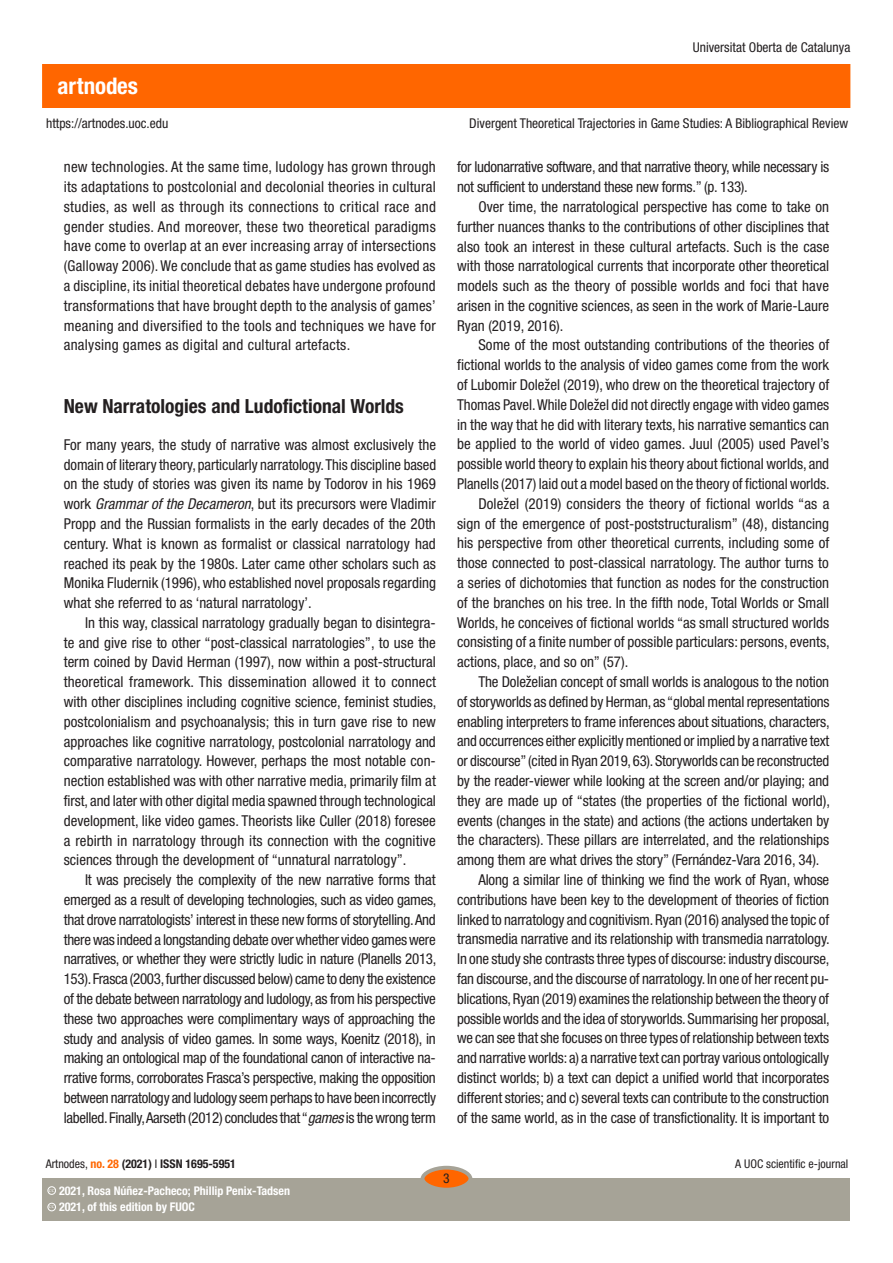
<style>
.page{position:relative;width:893px;height:1263px;background:#fff}
.page>*{position:absolute;margin:0;border:0;box-sizing:border-box;transform-origin:0 0}
.t1{font:700 condensed 22.95px "Helvetica Neue LT Std";color:#fff}
.t2{font:700 condensed 19.5px "Helvetica Neue LT Std";color:#231f20}
.text{font:condensed 15px/19.8px "Helvetica Neue LT Std";letter-spacing:-.005em;color:#231f20;text-align:justify}
.text1p{font:condensed 15px/19.8px "Helvetica Neue LT Std";color:#231f20;text-align:justify}
.titolet{font:condensed 13.5px "Helvetica Neue LT Std";color:#231f20}
.t3{font:700 condensed 12px "Helvetica Neue LT Std";color:#fff}
.t4{font:700 condensed 12px "Helvetica Neue LT Std";color:#231f20}
.t5{font:condensed 12px "Helvetica Neue LT Std";color:#231f20}
.t6{font:600 3.9px "Adobe Caslon Pro";color:#fff}
.s1{font-style:italic}
.s2{font-weight:400}
.s3{color:#f60}
</style>
<div class="page">
<div style="left:43px;top:65px;width:807px;height:42px;background:#f60"></div>
<div style="left:43px;top:1178px;width:807px;height:42px;background:#a6a397"></div>
<div style="left:422px;top:1168px;width:48px;height:21px;background:#f60;border-radius:50%"></div>
<div style="left:421px;top:1166px;width:51px;height:25px;border:4px solid #a6a397;border-radius:50%"></div>
<div style="left:48px;top:1203px;width:8px;height:8px;border:1px solid #fff;border-radius:50%"></div>
<div style="left:48px;top:1186px;width:8px;height:8px;border:1px solid #fff;border-radius:50%"></div>
<p class="t1" style="left:58px;top:72px;width:82px">artnodes</p>
<p class="titolet" style="left:46px;top:115px;width:124px">https://artnodes.uoc.edu</p>
<p class="text" style="left:64px;top:157px;width:374px">new technologies. At the same time, ludology has grown through its adaptations to postcolonial and decolonial theories in cultural studies, as well as through its connections to critical race and gender studies. And moreover, these two theoretical paradigms have come to overlap at an ever increasing array of intersections (Galloway 2006). We conclude that as game studies has evolved as a discipline, its initial theoretical debates have undergone profound transformations that have brought depth to the analysis of games’ meaning and diversified to the tools and techniques we have for analysing games as digital and cultural artefacts.</p>
<p class="t2" style="left:64px;top:394px;width:342px">New Narratologies and Ludofictional Worlds</p>
<p class="text1p" style="left:64px;top:434px;width:374px">For many years, the study of narrative was almost exclusively the domain of literary theory, particularly narratology. This discipline based on the study of stories was given its name by Todorov in his 1969 work <span class="s1">Grammar of the Decameron</span>, but its precursors were Vladimir Propp and the Russian formalists in the early decades of the 20th century. What is known as formalist or classical narratology had reached its peak by the 1980s. Later came other scholars such as Monika Fludernik (1996), who established novel proposals regarding what she referred to as ‘natural narratology’.</p>
<p class="text" style="left:64px;top:613px;width:374px;text-indent:21px">In this way, classical narratology gradually began to disintegra&shy;te and give rise to other “post-classical narratologies”, to use the term coined by David Herman (1997), now within a post-structural theoretical framework. This dissemination allowed it to connect with other disciplines including cognitive science, feminist studies, postcolonialism and psychoanalysis; this in turn gave rise to new approaches like cognitive narratology, postcolonial narratology and comparative narratology. However, perhaps the most notable con&shy;nection established was with other narrative media, primarily film at first, and later with other digital media spawned through technological development, like video games. Theorists like Culler (2018) foresee a rebirth in narratology through its connection with the cognitive sciences through the development of “unnatural narratology”.</p>
<p class="text" style="left:64px;top:870px;width:374px;text-indent:21px">It was precisely the complexity of the new narrative forms that emerged as a result of developing technologies, such as video games, that drove narratologists’ interest in these new forms of storytelling. And there was indeed a longstanding debate over whether video games were narratives, or whether they were strictly ludic in nature (Planells 2013, 153). Frasca (2003, further discussed below) came to deny the existence of the debate between narratology and ludology, as from his perspective these two approaches were complimentary ways of approaching the study and analysis of video games. In some ways, Koenitz (2018), in making an ontological map of the foundational canon of interactive na&shy;rrative forms, corroborates Frasca’s perspective, making the opposition between narratology and ludology seem perhaps to have been incorrectly labelled. Finally, Aarseth (2012) concludes that “<span class="s1">games</span> is the wrong term</p>
<p class="t4" style="left:46px;top:1157px;width:192px"><span class="s2">Artnodes,</span> <span class="s3">no. 28</span> (2021) <span class="s2">I</span> ISSN 1695-5951</p>
<p class="titolet" style="left:693px;top:40px;width:159px">Universitat Oberta de Catalunya</p>
<p class="titolet" style="left:469px;top:115px;width:380px">Divergent Theoretical Trajectories in Game Studies: A Bibliographical Review</p>
<p class="text" style="left:457px;top:157px;width:374px">for ludonarrative software, and that narrative theory, while necessary is not sufficient to understand these new forms.” (p. 133).</p>
<p class="text" style="left:457px;top:197px;width:374px;text-indent:21px">Over time, the narratological perspective has come to take on further nuances thanks to the contributions of other disciplines that also took an interest in these cultural artefacts. Such is the case with those narratological currents that incorporate other theoretical models such as the theory of possible worlds and foci that have arisen in the cognitive sciences, as seen in the work of Marie-Laure Ryan (2019, 2016).</p>
<p class="text" style="left:457px;top:335px;width:374px;text-indent:21px">Some of the most outstanding contributions of the theories of fictional worlds to the analysis of video games come from the work of Lubomir Doležel (2019), who drew on the theoretical trajectory of Thomas Pavel. While Doležel did not directly engage with video games in the way that he did with literary texts, his narrative semantics can be applied to the world of video games. Juul (2005) used Pavel’s possible world theory to explain his theory about fictional worlds, and Planells (2017) laid out a model based on the theory of fictional worlds.</p>
<p class="text" style="left:457px;top:494px;width:374px;text-indent:21px">Doležel (2019) considers the theory of fictional worlds “as a sign of the emergence of post-poststructuralism” (48), distancing his perspective from other theoretical currents, including some of those connected to post-classical narratology. The author turns to a series of dichotomies that function as nodes for the construction of the branches on his tree. In the fifth node, Total Worlds or Small Worlds, he conceives of fictional worlds “as small structured worlds consisting of a finite number of possible particulars: persons, events, actions, place, and so on” (57).</p>
<p class="text" style="left:457px;top:672px;width:374px;text-indent:21px">The Doleželian concept of small worlds is analogous to the notion of storyworlds as defined by Herman, as “global mental representations enabling interpreters to frame inferences about situations, characters, and occurrences either explicitly mentioned or implied by a narrative text or discourse” (cited in Ryan 2019, 63). Storyworlds can be reconstructed by the reader-viewer while looking at the screen and/or playing; and they are made up of “states (the properties of the fictional world), events (changes in the state) and actions (the actions undertaken by the characters). These pillars are interrelated, and the relationships among them are what drives the story” (Fernández-Vara 2016, 34).</p>
<p class="text" style="left:457px;top:870px;width:374px;text-indent:21px">Along a similar line of thinking we find the work of Ryan, whose contributions have been key to the development of theories of fiction linked to narratology and cognitivism. Ryan (2016) analysed the topic of transmedia narrative and its relationship with transmedia narratology.<br>In one study she contrasts three types of discourse: industry discourse, fan discourse, and the discourse of narratology. In one of her recent pu&shy;blications, Ryan (2019) examines the relationship between the theory of possible worlds and the idea of storyworlds. Summarising her proposal, we can see that she focuses on three types of relationship between texts and narrative worlds: a) a narrative text can portray various ontologically distinct worlds; b) a text can depict a unified world that incorporates different stories; and c) several texts can contribute to the construction of the same world, as in the case of transfictionality. It is important to</p>
<p class="t5" style="left:735px;top:1157px;width:115px">A UOC scientific e-journal</p>
<p class="t3" style="left:59px;top:1183px;width:233px">2021, Rosa Núñez-Pacheco; Phillip Penix-Tadsen</p>
<p class="t6" style="left:49px;top:1188px;width:7px">CC</p>
<p class="t6" style="left:49px;top:1205px;width:7px">CC</p>
<p class="t3" style="left:59px;top:1200px;width:138px">2021, of this edition by FUOC</p>
<p class="titolet" style="left:443px;top:1171px;width:8px">3</p>
</div>
